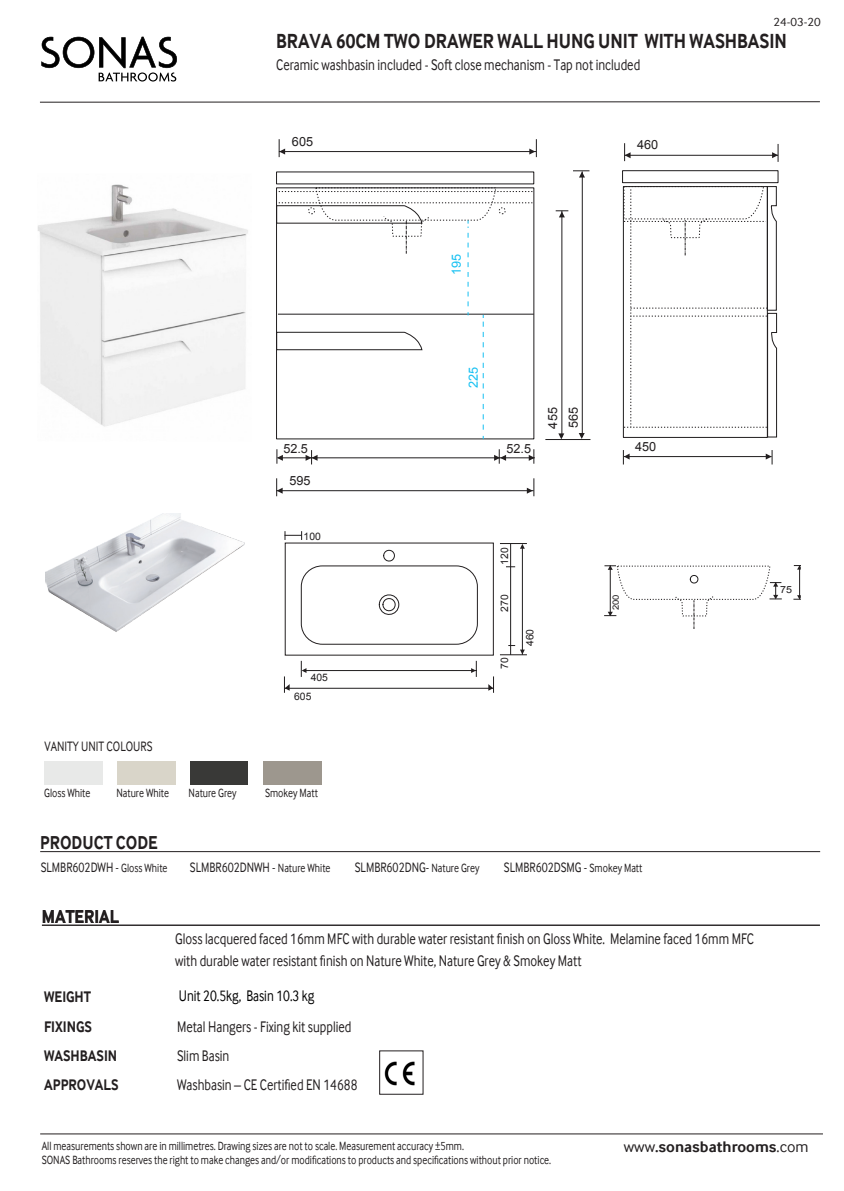
<style>
.page{position:relative;width:844px;height:1191px;background:#fff}
.page>*{position:absolute;margin:0;border:0;box-sizing:border-box;transform-origin:0 0}
.t1{font:700 21px "Inter Face";color:#231f20;scale:.85 1}
.t2{font:700 19.25px "Inter Face";color:#231f20;scale:.85 1}
.t3{font:15.75px "Inter Face";color:#231f20;scale:.8 1}
.t4{font:700 15.75px "Inter Face";color:#231f20;scale:.85 1}
.t5{font:700 15.75px "Inter Face";color:#231f20}
.t6{font:15.75px "Inter Face";color:#000;scale:.8 1}
.t7{font:14px "Inter Face";color:#231f20;scale:.8 1}
.t8{font:12.6px "Arial";color:#201d1e}
.t9{font:12.6px/20.5px "Arial";color:#231f20}
.t10{font:12.6px "Arial";color:#15c0f2}
.t11{font:12.25px "Inter Face";color:#231f20;scale:.8 1}
.t12{font:12.25px "Inter Face";color:#231f20}
.t13{font:10.33px "Arial";color:#201d1e}
.t14{font:9.8px "Arial";color:#201d1e;scale:1.1 1}
.t15{font:8.58px "Arial";color:#201d1e;scale:1.1 1}
.s1{font-size:12.25px}
.s2{font-weight:400}
</style>
<div class="page">
<hr style="left:40px;top:1133px;width:782px;height:1px;background:#231f20">
<hr style="left:40px;top:101px;width:779px;height:2px;background:#231f20">
<svg style="left:41px;top:37px;width:136px;height:45px"></svg>
<hr style="left:40px;top:851px;width:779px;height:1px;background:#231f20">
<img style="left:38px;top:184px;width:210px;height:243px">
<div style="left:190px;top:761px;width:57px;height:24px;background:#393937"></div>
<div style="left:117px;top:761px;width:58px;height:24px;background:#d9d5c9"></div>
<div style="left:264px;top:761px;width:58px;height:24px;background:#9d978e"></div>
<div style="left:44px;top:761px;width:59px;height:24px;background:#e8e9e8"></div>
<hr style="left:42px;top:924px;width:777px;height:1px;background:#231f20">
<img style="left:384px;top:1061px;width:31px;height:25px">
<hr style="left:581px;top:171px;width:1px;height:266px;background:#201d1e">
<hr style="left:545px;top:439px;width:45px;height:1px;background:#201d1e">
<svg style="left:578px;top:433px;width:6px;height:6px"></svg>
<svg style="left:573px;top:170px;width:16px;height:7px"></svg>
<hr style="left:561px;top:211px;width:1px;height:226px;background:#201d1e">
<svg style="left:558px;top:433px;width:6px;height:6px"></svg>
<svg style="left:555px;top:210px;width:13px;height:7px"></svg>
<hr style="left:278px;top:314px;width:255px;height:1px;background:#201d1e">
<hr style="left:623px;top:456px;width:148px;height:1px;background:#201d1e">
<hr style="left:624px;top:155px;width:153px;height:1px;background:#201d1e">
<svg style="left:622px;top:450px;width:7px;height:14px"></svg>
<svg style="left:765px;top:450px;width:7px;height:14px"></svg>
<svg style="left:771px;top:144px;width:7px;height:18px"></svg>
<div style="left:622px;top:170px;width:156px;height:13px;border:1px solid #201d1e"></div>
<svg style="left:624px;top:143px;width:6px;height:18px"></svg>
<svg style="left:623px;top:173px;width:154px;height:265px"></svg>
<svg style="left:276px;top:331px;width:147px;height:19px"></svg>
<hr style="left:277px;top:457px;width:257px;height:1px;background:#201d1e">
<svg style="left:276px;top:449px;width:7px;height:15px"></svg>
<svg style="left:305px;top:450px;width:12px;height:14px"></svg>
<svg style="left:528px;top:449px;width:6px;height:15px"></svg>
<svg style="left:494px;top:449px;width:12px;height:15px"></svg>
<hr style="left:276px;top:490px;width:257px;height:1px;background:#201d1e">
<svg style="left:276px;top:478px;width:6px;height:18px"></svg>
<svg style="left:526px;top:478px;width:8px;height:18px"></svg>
<svg style="left:482px;top:315px;width:1px;height:115px"></svg>
<svg style="left:276px;top:172px;width:257px;height:134px"></svg>
<hr style="left:284px;top:688px;width:209px;height:1px;background:#201d1e">
<svg style="left:284px;top:676px;width:5px;height:17px"></svg>
<svg style="left:488px;top:676px;width:6px;height:17px"></svg>
<svg style="left:383px;top:549px;width:12px;height:13px"></svg>
<svg style="left:378px;top:594px;width:21px;height:21px"></svg>
<div style="left:301px;top:565px;width:176px;height:79px;border:1px solid #231f20;border-radius:21px"></div>
<hr style="left:304px;top:670px;width:173px;height:1px;background:#201d1e">
<svg style="left:471px;top:661px;width:6px;height:16px"></svg>
<svg style="left:301px;top:661px;width:5px;height:16px"></svg>
<svg style="left:284px;top:531px;width:18px;height:9px"></svg>
<hr style="left:522px;top:546px;width:1px;height:109px;background:#201d1e">
<svg style="left:500px;top:543px;width:27px;height:6px"></svg>
<hr style="left:510px;top:544px;width:1px;height:111px;background:#201d1e">
<svg style="left:500px;top:645px;width:27px;height:10px"></svg>
<svg style="left:604px;top:565px;width:177px;height:63px"></svg>
<svg style="left:793px;top:565px;width:7px;height:35px"></svg>
<hr style="left:279px;top:151px;width:257px;height:1px;background:#201d1e">
<svg style="left:278px;top:139px;width:7px;height:19px"></svg>
<svg style="left:527px;top:139px;width:9px;height:18px"></svg>
<img style="left:45px;top:514px;width:200px;height:118px">
<p class="t12" style="left:773px;top:15px;width:49px">24-03-20</p>
<p class="t1" style="left:276px;top:29px;width:602px">BRAVA 60CM TWO DRAWER WALL HUNG UNIT WITH WASHBASIN</p>
<p class="t3" style="left:276px;top:56px;width:456px">Ceramic washbasin included - Soft close mechanism - Tap not included</p>
<p class="t8" style="left:292px;top:133px;width:23px">605</p>
<p class="t8" style="left:289px;top:138px;width:23px">610</p>
<p class="t10" style="left:448px;top:275px;width:23px;rotate:-90deg">195</p>
<p class="t10" style="left:465px;top:388px;width:23px;rotate:-90deg">225</p>
<p class="t8" style="left:637px;top:137px;width:23px">460</p>
<p class="t9" style="left:542px;top:428px;width:23px;rotate:-90deg">455<br>565</p>
<p class="t9" style="left:283px;top:438px;width:26px">52.5</p>
<p class="t8" style="left:635px;top:439px;width:23px">450</p>
<p class="t8" style="left:289px;top:472px;width:23px">595</p>
<p class="t9" style="left:506px;top:438px;width:26px">52.5</p>
<p class="t13" style="left:303px;top:529px;width:19px">100</p>
<p class="t13" style="left:311px;top:671px;width:19px">405</p>
<p class="t13" style="left:294px;top:690px;width:19px">605</p>
<p class="t7" style="left:45px;top:738px;width:136px">VANITY UNIT COLOURS</p>
<p class="t11" style="left:44px;top:786px;width:59px">Gloss White</p>
<p class="t11" style="left:116px;top:786px;width:67px">Nature White</p>
<p class="t11" style="left:188px;top:786px;width:62px">Nature Grey</p>
<p class="t11" style="left:265px;top:786px;width:67px">Smokey Matt</p>
<p class="t2" style="left:40px;top:831px;width:140px">PRODUCT CODE</p>
<p class="t13" style="left:498px;top:564px;width:19px;rotate:-90deg">120</p>
<p class="t13" style="left:497px;top:611px;width:19px;rotate:-90deg">270</p>
<p class="t13" style="left:498px;top:668px;width:13px;rotate:-90deg">70</p>
<p class="t13" style="left:523px;top:646px;width:19px;rotate:-90deg">460</p>
<p class="t15" style="left:610px;top:610px;width:16px;rotate:-90deg">200</p>
<p class="t7" style="left:41px;top:859px;width:160px">SLMBR602DWH - <span class="s1">Gloss White</span></p>
<p class="t7" style="left:190px;top:859px;width:177px">SLMBR602DNWH - <span class="s1">Nature White</span></p>
<p class="t7" style="left:354px;top:859px;width:157px">SLMBR602DNG- <span class="s1">Nature Grey</span></p>
<p class="t7" style="left:504px;top:859px;width:174px">SLMBR602DSMG - <span class="s1">Smokey Matt</span></p>
<p class="t2" style="left:42px;top:905px;width:92px">MATERIAL</p>
<p class="t4" style="left:44px;top:988px;width:57px">WEIGHT</p>
<p class="t4" style="left:44px;top:1017px;width:58px">FIXINGS</p>
<p class="t4" style="left:44px;top:1046px;width:87px">WASHBASIN</p>
<p class="t4" style="left:44px;top:1075px;width:89px">APPROVALS</p>
<p class="t3" style="left:175px;top:930px;width:724px">Gloss lacquered faced 16mm MFC with durable water resistant finish on Gloss White. Melamine faced 16mm MFC</p>
<p class="t3" style="left:175px;top:951px;width:509px">with durable water resistant finish on Nature White, Nature Grey &amp; Smokey Matt</p>
<p class="t6" style="left:179px;top:987px;width:171px">Unit 20.5kg, Basin 10.3 kg</p>
<p class="t3" style="left:177px;top:1017px;width:219px">Metal Hangers - Fixing kit supplied</p>
<p class="t3" style="left:177px;top:1046px;width:67px">Slim Basin</p>
<p class="t3" style="left:177px;top:1076px;width:227px">Washbasin – CE Certified EN 14688</p>
<p class="t14" style="left:780px;top:583px;width:12px">75</p>
<p class="t11" style="left:42px;top:1138px;width:529px">All measurements shown are in millimetres. Drawing sizes are not to scale. Measurement accuracy ±5mm.</p>
<p class="t11" style="left:42px;top:1153px;width:638px">SONAS Bathrooms reserves the right to make changes and/or modifications to products and specifications without prior notice.</p>
<p class="t5" style="left:623px;top:1137px;width:186px"><span class="s2">www</span>.sonasbathrooms<span class="s2">.com</span></p>
</div>
